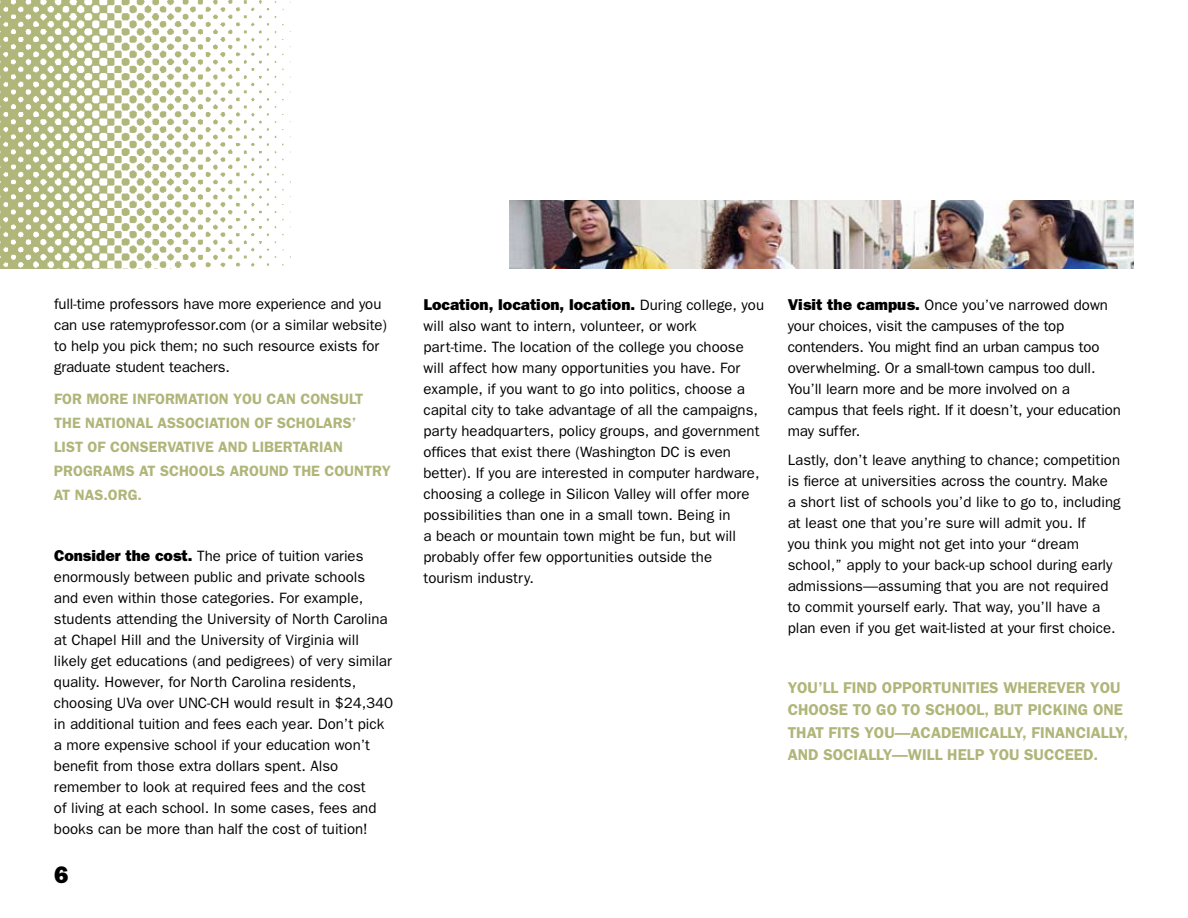
<style>
.page{position:relative;width:1188px;height:918px;background:#fff}
.page>*{position:absolute;margin:0;border:0;box-sizing:border-box;transform-origin:0 0}
.t1{font:800 24px "Franklin Gothic";color:#000}
.t2{font:600 15.75px "Franklin Gothic";color:#b0b579}
.t3{font:800 15.75px "Franklin Gothic";color:#000}
.t4{font:15px/21px "Franklin Gothic";color:#000}
.t5{font:600 15px "Franklin Gothic";color:#b0b579}
.s1{font-weight:800;font-size:15.75px}
.s2{font-weight:400;font-size:15px}
</style>
<div class="page">
<img style="left:510px;top:201px;width:624px;height:67px">
<img style="left:0;top:0;width:291px;height:268px">
<p class="t4" style="left:54px;top:293px;width:335px">full-time professors have more experience and you can use ratemyprofessor.com (or a similar website) to help you pick them; no such resource exists for graduate student teachers.</p>
<p class="t5" style="left:54px;top:390px;width:10px">FOR</p>
<p class="t5" style="left:86px;top:390px;width:24px">MORE</p>
<p class="t5" style="left:133px;top:390px;width:65px">IN FORMATION</p>
<p class="t5" style="left:233px;top:390px;width:44px">YOU CAN</p>
<p class="t5" style="left:301px;top:390px;width:10px">CONSULT</p>
<p class="t5" style="left:54px;top:414px;width:51px">THE NATIONAL</p>
<p class="t5" style="left:157px;top:414px;width:19px">ASSOCIATION</p>
<p class="t5" style="left:255px;top:414px;width:62px">OF SCHOLARS</p>
<p class="t5" style="left:352px;top:414px;width:6px">’</p>
<p class="t5" style="left:54px;top:438px;width:8px">LIST</p>
<p class="t5" style="left:88px;top:438px;width:33px">OF CONSER</p>
<p class="t5" style="left:167px;top:438px;width:62px">VATIVE AND</p>
<p class="t5" style="left:252px;top:438px;width:10px">LIBERTARIAN</p>
<p class="t5" style="left:54px;top:462px;width:20px">PROGRA</p>
<p class="t5" style="left:112px;top:462px;width:87px">MSAT SCHOOLS</p>
<p class="t5" style="left:230px;top:462px;width:11px">AROUND</p>
<p class="t5" style="left:293px;top:462px;width:42px">THE COUNTR</p>
<p class="t5" style="left:382px;top:462px;width:10px">Y</p>
<p class="t5" style="left:54px;top:486px;width:31px">AT NAS</p>
<p class="t5" style="left:103px;top:486px;width:15px">.ORG</p>
<p class="t5" style="left:138px;top:486px;width:6px">.</p>
<p class="t4" style="left:54px;top:546px;width:341px"><span class="s1">Consider the cost.</span> The price of tuition varies enormously between public and private schools and even within those categories. For example, students attending the U niversity of North Carolina at Chapel H ill and the U niversity of Virginia will likely get educations (and pedigrees) of very similar quality. However, for North Carolina residents, choosing UVa over UNC-CH would result in $24,340 in additional tuition and fees each year. Don’t pick a more expensive school if your education won’t benefit from those extra dollars spent. Also remember to look at required fees and the cost<br>of living at each school. I n some cases, fees and books can be more than half the cost of tuition!</p>
<h1 class="t1" style="left:54px;top:861px;width:16px">6</h1>
<p class="t3" style="left:424px;top:295px;width:342px">Location, location, location. <span class="s2">During college, you</span></p>
<p class="t4" style="left:424px;top:315px;width:337px">will also want to intern, volunteer, or work part-time. The location of the college you choose will affect how many opportunities you have. For example, if you want to go into politics, choose a capital city to take advantage of all the campaigns, party headquarters, policy groups, and government offices that exist there (Washington DC is even better). If you are interested in computer hardware, choosing a college in Silicon Valley will offer more possibilities than one in a small town. Being in<br>a beach or mountain town might be fun, but will probably offer few opportunities outside the tourism industry.</p>
<p class="t4" style="left:788px;top:294px;width:335px"><span class="s1">Visit the campus.</span> Once you’ve narrowed down your choices, visit the campuses of the top contenders. You might find an urban campus too overwhelming. Or a small-town campus too dull.<br>You’ll learn more and be more involved on a campus that feels right. If it doesn’t, your education may suffer.</p>
<p class="t4" style="left:788px;top:449px;width:334px">Lastly, don’t leave anything to chance; competition is fierce at universities across the country. Make<br>a short list of schools you’d like to go to, including at least one that you’re sure will admit you. If<br>you think you might not get into your “dream school,” apply to your back-up school during early admissions—assuming that you are not required to commit yourself early. That way, you’ll have a plan even if you get wait-listed at your first choice.</p>
<p class="t2" style="left:788px;top:678px;width:11px">YOU</p>
<p class="t2" style="left:818px;top:678px;width:43px">’LL FIND</p>
<p class="t2" style="left:882px;top:678px;width:40px">OPPORTUNITIES</p>
<p class="t2" style="left:1003px;top:678px;width:108px">WHEREVER YOU</p>
<p class="t2" style="left:788px;top:700px;width:32px">CHOOSE</p>
<p class="t2" style="left:853px;top:700px;width:152px">TOGOTOSCHOOL, BUT</p>
<p class="t2" style="left:1028px;top:700px;width:44px">PICKING</p>
<p class="t2" style="left:1093px;top:700px;width:11px">ONE</p>
<p class="t2" style="left:788px;top:723px;width:58px">THAT FITS</p>
<p class="t2" style="left:865px;top:723px;width:57px">YOU—ACADE</p>
<p class="t2" style="left:961px;top:723px;width:23px">MICALL</p>
<p class="t2" style="left:1014px;top:723px;width:36px">Y, FINANCIALL</p>
<p class="t2" style="left:1115px;top:723px;width:14px">Y,</p>
<p class="t2" style="left:788px;top:745px;width:12px">AND</p>
<p class="t2" style="left:823px;top:745px;width:10px">SOCIALL</p>
<p class="t2" style="left:883px;top:745px;width:153px">Y—WILL HELP YOU SUCCEED</p>
<p class="t2" style="left:1093px;top:745px;width:6px">.</p>
</div>
